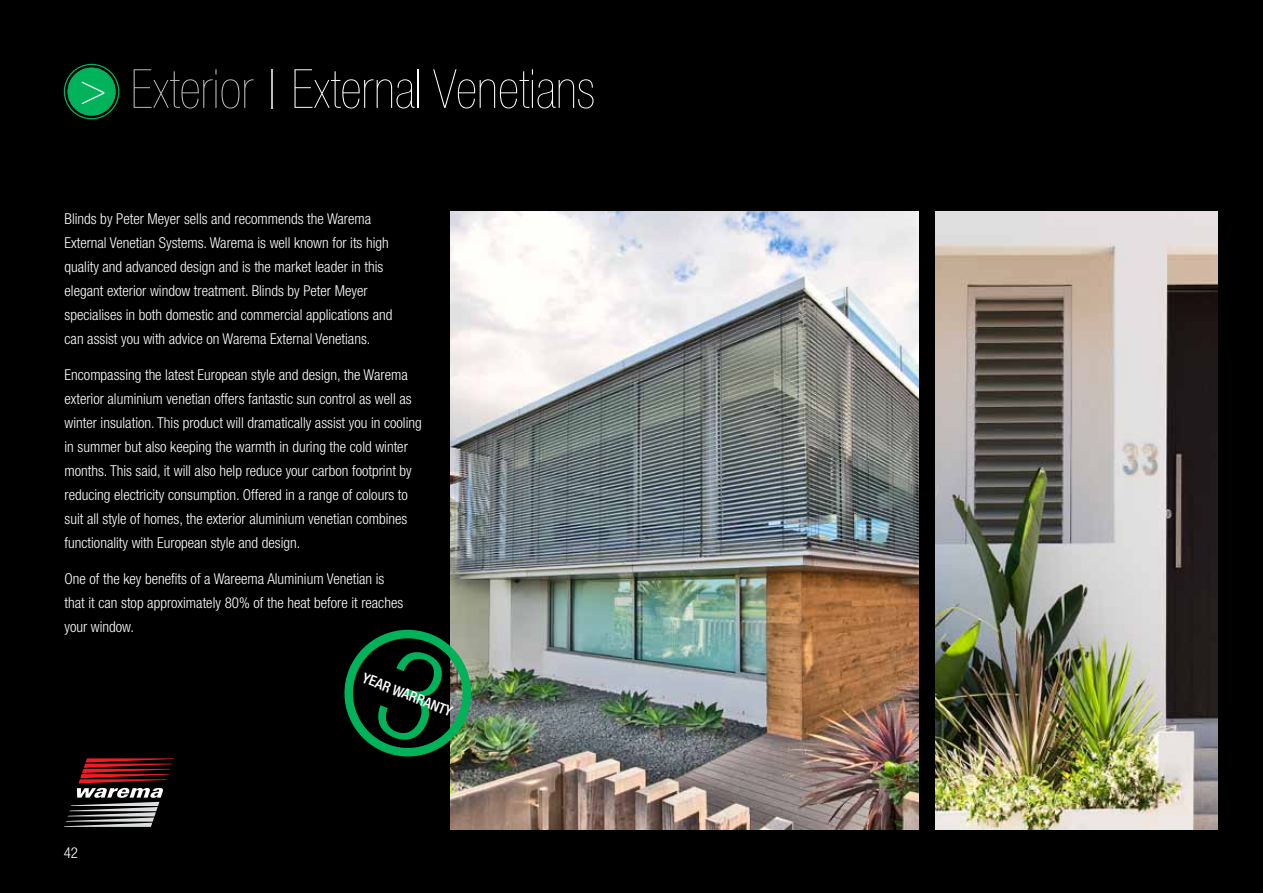
<style>
.page{position:relative;width:1263px;height:893px;background:#000}
.page>*{position:absolute;margin:0;border:0;box-sizing:border-box;transform-origin:0 0}
.t1{font:900 condensed 54px "Helvetica Neue";color:#fff}
.t2{font:300 condensed 15px/24px "Helvetica Neue";color:#fff}
.t3{font:500 condensed 14.55px "Helvetica Neue";color:#fff}
.s1{font-weight:100;font-size:43.8px}
.s2{color:#bcbec0}
</style>
<div class="page">
<div style="left:68px;top:68px;width:48px;height:48px;background:#00b25a;border-radius:50%"></div>
<div style="left:64px;top:64px;width:55px;height:55px;border:1px solid #00b25a;border-radius:50%"></div>
<div style="left:68px;top:68px;width:48px;height:48px;border:4px solid #00b25a;border-radius:50%"></div>
<svg style="left:64px;top:758px;width:110px;height:69px"></svg>
<img style="left:451px;top:211px;width:467px;height:618px">
<img style="left:936px;top:211px;width:281px;height:618px">
<svg style="left:344px;top:615px;width:142px;height:145px"></svg>
<h1 class="t1" style="left:80px;top:59px;width:516px"><span class="s1">&gt;</span> <span class="s2">Exterior |</span> External Venetians</h1>
<p class="t2" style="left:65px;top:207px;width:329px">Blinds by Peter Meyer sells and recommends the Warema External Venetian Systems. Warema is well known for its high quality and advanced design and is the market leader in this elegant exterior window treatment. Blinds by Peter Meyer specialises in both domestic and commercial applications and can assist you with advice on Warema External Venetians.</p>
<p class="t2" style="left:65px;top:363px;width:359px">Encompassing the latest European style and design, the Warema exterior aluminium venetian offers fantastic sun control as well as winter insulation. This product will dramatically assist you in cooling in summer but also keeping the warmth in during the cold winter months. This said, it will also help reduce your carbon footprint by reducing electricity consumption. Offered in a range of colours to suit all style of homes, the exterior aluminium venetian combines functionality with European style and design.</p>
<p class="t2" style="left:65px;top:567px;width:340px">One of the key benefits of a Wareema Aluminium Venetian is that it can stop approximately 80% of the heat before it reaches your window.</p>
<p class="t2" style="left:64px;top:840px;width:16px">42</p>
<p class="t3" style="left:367px;top:668px;width:97px;rotate:22deg">YEAR WARRANTY</p>
</div>
